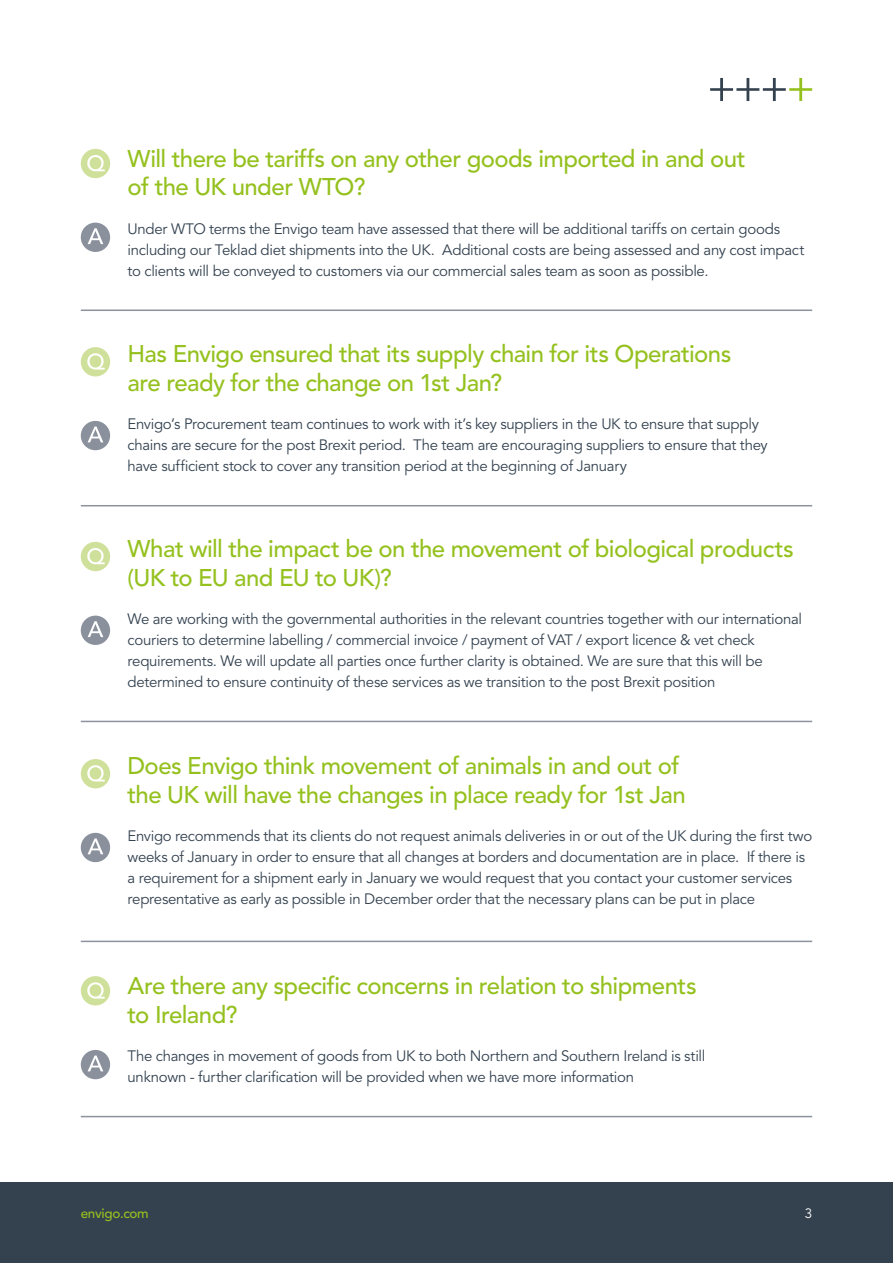
<style>
.page{position:relative;width:893px;height:1263px;background:#fff}
.page>*{position:absolute;margin:0;border:0;box-sizing:border-box;transform-origin:0 0}
.t1{font:500 24px/28.5px "Avenir LT Std";letter-spacing:-.025em;color:#95c11f}
.t2{font:15px/21px "Avenir LT Std";letter-spacing:-.02em;color:#344250}
.t3{font:500 13.5px "Avenir LT Std";letter-spacing:-.025em;color:#95c11f}
.t4{font:13.5px "Avenir LT Std";color:#fff}
</style>
<div class="page">
<div style="left:0;top:1182px;width:893px;height:81px;background:#344250"></div>
<div style="left:81px;top:223px;width:29px;height:29px;background:#8a919d;border-radius:50%"></div>
<svg style="left:88px;top:228px;width:15px;height:16px"></svg>
<div style="left:81px;top:421px;width:29px;height:29px;background:#8a919d;border-radius:50%"></div>
<svg style="left:88px;top:426px;width:15px;height:16px"></svg>
<div style="left:81px;top:149px;width:29px;height:29px;background:#cfe09b;border-radius:50%"></div>
<svg style="left:87px;top:155px;width:18px;height:16px"></svg>
<div style="left:81px;top:347px;width:29px;height:29px;background:#cfe09b;border-radius:50%"></div>
<svg style="left:87px;top:353px;width:18px;height:17px"></svg>
<hr style="left:81px;top:309px;width:731px;height:2px;background:#8c939e">
<hr style="left:81px;top:505px;width:731px;height:1px;background:#8c939e">
<svg style="left:710px;top:78px;width:102px;height:23px"></svg>
<div style="left:81px;top:616px;width:29px;height:29px;background:#8a919d;border-radius:50%"></div>
<svg style="left:88px;top:621px;width:15px;height:16px"></svg>
<div style="left:81px;top:542px;width:29px;height:29px;background:#cfe09b;border-radius:50%"></div>
<svg style="left:87px;top:548px;width:18px;height:16px"></svg>
<hr style="left:81px;top:721px;width:731px;height:1px;background:#8c939e">
<div style="left:81px;top:833px;width:29px;height:29px;background:#8a919d;border-radius:50%"></div>
<svg style="left:88px;top:838px;width:15px;height:16px"></svg>
<div style="left:81px;top:976px;width:29px;height:29px;background:#cfe09b;border-radius:50%"></div>
<svg style="left:87px;top:982px;width:18px;height:16px"></svg>
<hr style="left:81px;top:941px;width:731px;height:1px;background:#8c939e">
<hr style="left:81px;top:1116px;width:731px;height:1px;background:#8c939e">
<div style="left:81px;top:1050px;width:29px;height:29px;background:#8a919d;border-radius:50%"></div>
<svg style="left:88px;top:1055px;width:15px;height:16px"></svg>
<div style="left:81px;top:759px;width:29px;height:29px;background:#cfe09b;border-radius:50%"></div>
<svg style="left:87px;top:765px;width:18px;height:16px"></svg>
<h1 class="t1" style="left:128px;top:145px;width:619px">Will there be tariffs on any other goods imported in and out of the UK under WTO?</h1>
<p class="t2" style="left:128px;top:218px;width:678px">Under WTO terms the Envigo team have assessed that there will be additional tariffs on certain goods including our Teklad diet shipments into the UK. Additional costs are being assessed and any cost impact to clients will be conveyed to customers via our commercial sales team as soon as possible.</p>
<h1 class="t1" style="left:128px;top:340px;width:605px">Has Envigo ensured that its supply chain for its Operations are ready for the change on 1st Jan?</h1>
<p class="t2" style="left:128px;top:414px;width:642px">Envigo’s Procurement team continues to work with it’s key suppliers in the UK to ensure that supply chains are secure for the post Brexit period. The team are encouraging suppliers to ensure that they have sufficient stock to cover any transition period at the beginning of January</p>
<h1 class="t1" style="left:128px;top:535px;width:668px">What will the impact be on the movement of biological products (UK to EU and EU to UK)?</h1>
<p class="t2" style="left:128px;top:608px;width:676px">We are working with the governmental authorities in the relevant countries together with our international couriers to determine labelling / commercial invoice / payment of VAT / export licence &amp; vet check requirements. We will update all parties once further clarity is obtained. We are sure that this will be determined to ensure continuity of these services as we transition to the post Brexit position</p>
<h1 class="t1" style="left:128px;top:752px;width:560px">Does Envigo think movement of animals in and out of the UK will have the changes in place ready for 1st Jan</h1>
<p class="t2" style="left:128px;top:826px;width:686px">Envigo recommends that its clients do not request animals deliveries in or out of the UK during the first two weeks of January in order to ensure that all changes at borders and documentation are in place. If there is a requirement for a shipment early in January we would request that you contact your customer services representative as early as possible in December order that the necessary plans can be put in place</p>
<h1 class="t1" style="left:128px;top:972px;width:571px">Are there any specific concerns in relation to shipments to Ireland?</h1>
<p class="t2" style="left:128px;top:1045px;width:579px">The changes in movement of goods from UK to both Northern and Southern Ireland is still unknown - further clarification will be provided when we have more information</p>
<p class="t3" style="left:81px;top:1206px;width:70px">envigo.com</p>
<p class="t4" style="left:805px;top:1206px;width:9px">3</p>
</div>
